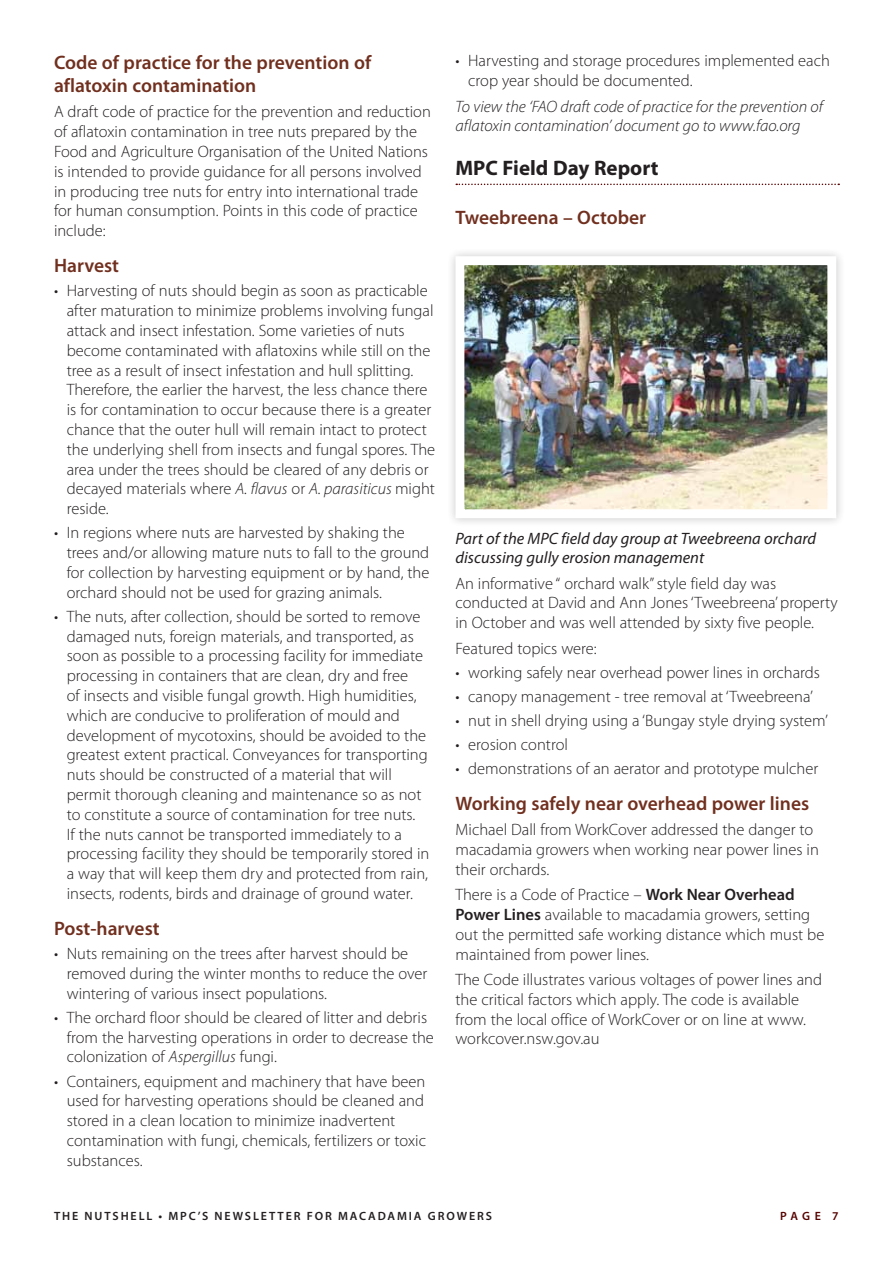
<style>
.page{position:relative;width:893px;height:1263px;background:#fff}
.page>*{position:absolute;margin:0;border:0;box-sizing:border-box;transform-origin:0 0}
.t1{font:700 21px "Myriad Pro";color:#231f20}
.t2{font:600 19.5px/23.4px "Myriad Pro";color:#71301f}
.t3{font:300 16.5px/19.8px "Myriad Pro";color:#231f20}
.t4{font:italic 300 16.5px/19.8px "Myriad Pro";color:#231f20}
.t5{font:italic 16.5px/19.8px "Myriad Pro";color:#231f20}
.t6{font:600 12px "Myriad Pro";letter-spacing:.155em;color:#231f20}
.t7{font:600 12px "Myriad Pro";color:#570300}
.s1{font-style:italic}
.s2{font-weight:600}
</style>
<div class="page">
<svg style="left:456px;top:184px;width:383px;height:1px"></svg>
<div style="left:446px;top:247px;width:399px;height:280px;background:#231f20;opacity:.25"></div>
<img style="left:465px;top:266px;width:361px;height:242px">
<div style="left:455px;top:256px;width:381px;height:262px;border:9px solid #fff"></div>
<p class="t2" style="left:54px;top:51px;width:319px">Code of practice for the prevention of aflatoxin contamination</p>
<p class="t3" style="left:54px;top:102px;width:378px">A draft code of practice for the prevention and reduction of aflatoxin contamination in tree nuts prepared by the Food and Agriculture Organisation of the United Nations is intended to provide guidance for all persons involved in producing tree nuts for entry into international trade for human consumption. Points in this code of practice include:</p>
<p class="t2" style="left:54px;top:254px;width:67px">Harvest</p>
<p class="t3" style="left:67px;top:281px;width:370px;text-indent:-13px">• Harvesting of nuts should begin as soon as practicable after maturation to minimize problems involving fungal attack and insect infestation. Some varieties of nuts become contaminated with aflatoxins while still on the tree as a result of insect infestation and hull splitting.<br>Therefore, the earlier the harvest, the less chance there is for contamination to occur because there is a greater chance that the outer hull will remain intact to protect the underlying shell from insects and fungal spores. The area under the trees should be cleared of any debris or decayed materials where <span class="s1">A. flavus</span> or <span class="s1">A. parasiticus</span> might reside.</p>
<p class="t3" style="left:67px;top:523px;width:364px;text-indent:-13px">• In regions where nuts are harvested by shaking the trees and/or allowing mature nuts to fall to the ground for collection by harvesting equipment or by hand, the orchard should not be used for grazing animals.</p>
<p class="t3" style="left:67px;top:607px;width:364px;text-indent:-13px">• The nuts, after collection, should be sorted to remove damaged nuts, foreign materials, and transported, as soon as possible to a processing facility for immediate processing in containers that are clean, dry and free<br>of insects and visible fungal growth. High humidities, which are conducive to proliferation of mould and development of mycotoxins, should be avoided to the greatest extent practical. Conveyances for transporting nuts should be constructed of a material that will permit thorough cleaning and maintenance so as not to constitute a source of contamination for tree nuts.<br>If the nuts cannot be transported immediately to a processing facility they should be temporarily stored in a way that will keep them dry and protected from rain, insects, rodents, birds and drainage of ground water.</p>
<p class="t2" style="left:54px;top:917px;width:107px">Post-harvest</p>
<p class="t3" style="left:67px;top:944px;width:362px;text-indent:-13px">• Nuts remaining on the trees after harvest should be removed during the winter months to reduce the over wintering of various insect populations.</p>
<p class="t3" style="left:67px;top:1008px;width:369px;text-indent:-13px">• The orchard floor should be cleared of litter and debris from the harvesting operations in order to decrease the colonization of <span class="s1">Aspergillus</span> fungi.</p>
<p class="t3" style="left:67px;top:1071px;width:361px;text-indent:-13px">• Containers, equipment and machinery that have been used for harvesting operations should be cleaned and stored in a clean location to minimize inadvertent contamination with fungi, chemicals, fertilizers or toxic substances.</p>
<p class="t3" style="left:468px;top:51px;width:363px;text-indent:-13px">• Harvesting and storage procedures implemented each crop year should be documented.</p>
<p class="t4" style="left:455px;top:97px;width:369px">To view the ‘FAO draft code of practice for the prevention of aflatoxin contamination’ document go to www.fao.org</p>
<p class="t1" style="left:455px;top:156px;width:205px">MPC Field Day Report</p>
<p class="t2" style="left:455px;top:206px;width:192px">Tweebreena – October</p>
<p class="t5" style="left:455px;top:528px;width:362px">Part of the MPC field day group at Tweebreena orchard discussing gully erosion management</p>
<p class="t3" style="left:455px;top:573px;width:384px">An informative “ orchard walk” style field day was conducted at David and Ann Jones ‘Tweebreena’ property in October and was well attended by sixty five people.</p>
<p class="t3" style="left:455px;top:638px;width:143px">Featured topics were:</p>
<p class="t3" style="left:455px;top:662px;width:366px">• working safely near overhead power lines in orchards</p>
<p class="t3" style="left:455px;top:687px;width:359px">• canopy management - tree removal at ‘Tweebreena’</p>
<p class="t3" style="left:455px;top:711px;width:374px">• nut in shell drying using a ‘Bungay style drying system’</p>
<p class="t3" style="left:455px;top:735px;width:114px">• erosion control</p>
<p class="t3" style="left:455px;top:759px;width:364px">• demonstrations of an aerator and prototype mulcher</p>
<p class="t2" style="left:455px;top:792px;width:355px">Working safely near overhead power lines</p>
<p class="t3" style="left:455px;top:820px;width:365px">Michael Dall from WorkCover addressed the danger to macadamia growers when working near power lines in their orchards.</p>
<p class="t3" style="left:455px;top:885px;width:370px">There is a Code of Practice – <span class="s2">Work Near Overhead Power Lines</span> available to macadamia growers, setting out the permitted safe working distance which must be maintained from power lines.</p>
<p class="t3" style="left:455px;top:970px;width:368px">The Code illustrates various voltages of power lines and the critical factors which apply. The code is available from the local office of WorkCover or on line at www. workcover.nsw.gov.au</p>
<p class="t6" style="left:54px;top:1209px;width:60px">The NUTSHELL</p>
<p class="t6" style="left:158px;top:1209px;width:335px">• MPC’s new slet t er f or mac adamia grow ers</p>
<p class="t7" style="left:780px;top:1209px;width:60px">Page 7</p>
</div>
